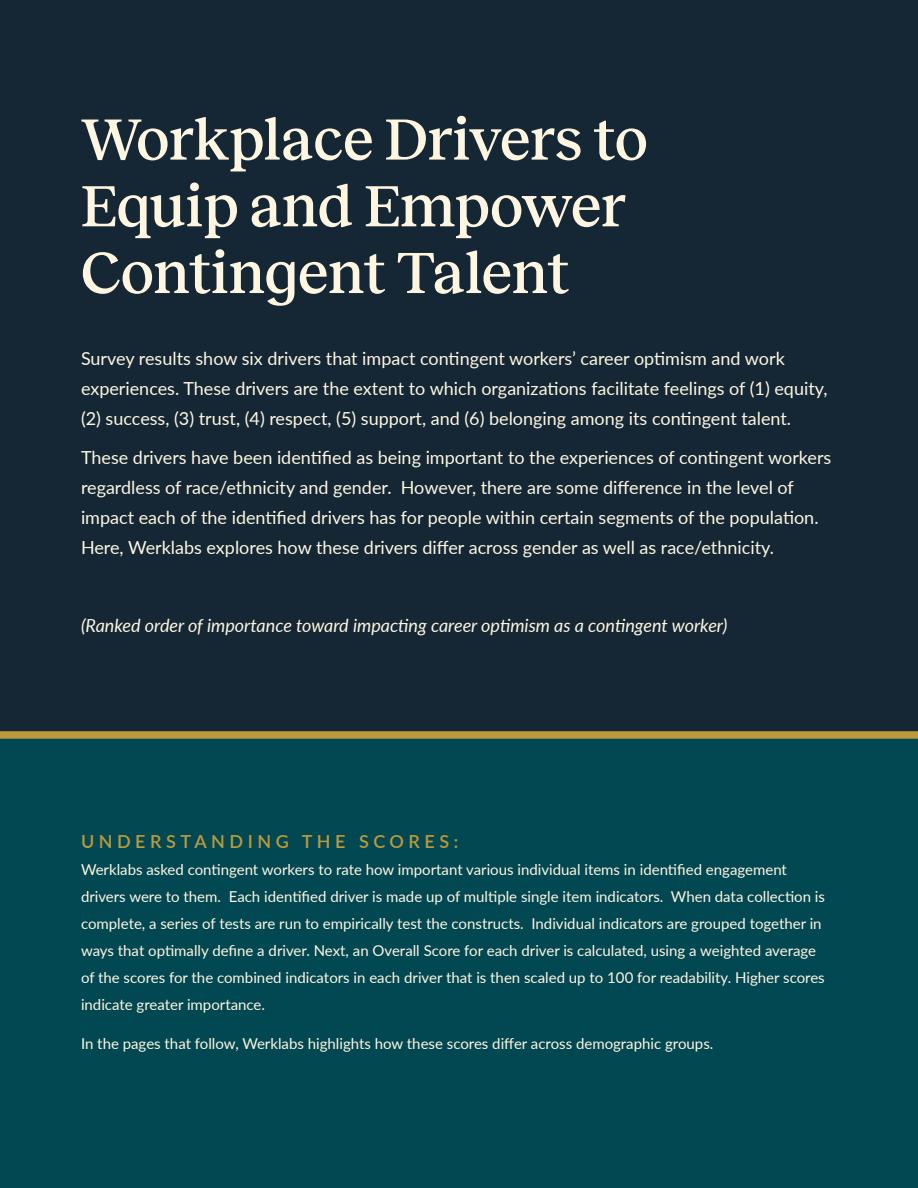
<style>
.page{position:relative;width:918px;height:1188px;background:#152735}
.page>*{position:absolute;margin:0;border:0;box-sizing:border-box;transform-origin:0 0}
.t1{font:500 60px/66.8px "Reckless";letter-spacing:-.005em;color:#fef6e1}
.t2{font:18px/30px "Lato";color:#fef6e1}
.t3{font:italic 18px "Lato";color:#fef6e1}
.t4{font:600 18px "Lato";letter-spacing:.25em;color:#bb9a3b}
.t5{font:15px/27px "Lato";color:#fff5e0}
</style>
<div class="page">
<div style="left:0;top:739px;width:918px;height:449px;background:#024853"></div>
<div style="left:0;top:731px;width:918px;height:8px;background:#bb9a3b"></div>
<h1 class="t1" style="left:81px;top:101px;width:568px">Workplace Drivers to<br>Equip and Empower<br>Contingent Talent</h1>
<p class="t2" style="left:81px;top:343px;width:748px">Survey results show six drivers that impact contingent workers’ career optimism and work experiences. These drivers are the extent to which organizations facilitate feelings of (1) equity, (2) success, (3) trust, (4) respect, (5) support, and (6) belonging among its contingent talent.</p>
<p class="t2" style="left:81px;top:442px;width:752px">These drivers have been identified as being important to the experiences of contingent workers regardless of race/ethnicity and gender. However, there are some difference in the level of impact each of the identified drivers has for people within certain segments of the population.<br>Here, Werklabs explores how these drivers differ across gender as well as race/ethnicity.</p>
<p class="t3" style="left:81px;top:613px;width:648px">(Ranked order of importance toward impacting career optimism as a contingent worker)</p>
<p class="t4" style="left:81px;top:829px;width:379px">UNDERSTANDING THE SCORES:</p>
<p class="t5" style="left:81px;top:856px;width:746px">Werklabs asked contingent workers to rate how important various individual items in identified engagement drivers were to them. Each identified driver is made up of multiple single item indicators. When data collection is complete, a series of tests are run to empirically test the constructs. Individual indicators are grouped together in ways that optimally define a driver. Next, an Overall Score for each driver is calculated, using a weighted average of the scores for the combined indicators in each driver that is then scaled up to 100 for readability. Higher scores indicate greater importance.</p>
<p class="t5" style="left:81px;top:1030px;width:634px">In the pages that follow, Werklabs highlights how these scores differ across demographic groups.</p>
</div>
